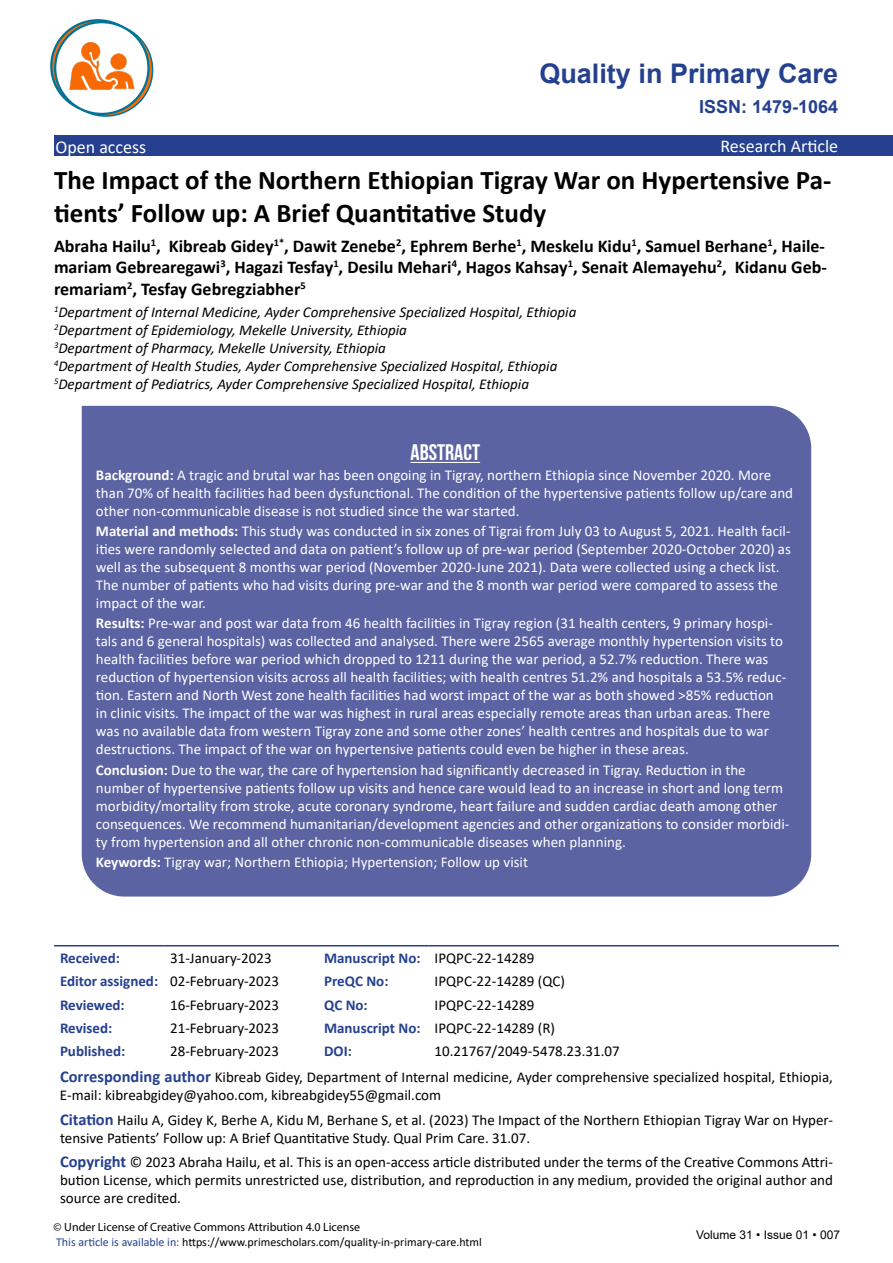
<style>
.page{position:relative;width:893px;height:1263px;background:#fff}
.page>*{position:absolute;margin:0;border:0;box-sizing:border-box;transform-origin:0 0}
.t1{font:700 27px/32.4px "Calibri";color:#000}
.t2{font:700 27px "Arial";color:#25408f}
.t3{font:700 22.5px "Bebas Neue";color:#fff}
.t4{font:700 18px/21.6px "Calibri";color:#000;text-align:justify}
.t5{font:18px "Calibri";color:#fff}
.t6{font:700 18px "Arial";color:#25408f}
.t7{font:15px/18px "Calibri";color:#fff}
.t8{font:15px/18px "Calibri";color:#000}
.t9{font:italic 15px/18px "Calibri";color:#000}
.t10{font:700 15px "Calibri";color:#25408f}
.t11{font:12px "Calibri";color:#000}
.t12{font:12px "Myriad Pro";color:#000}
.t13{font:12px "Arial";color:#000}
.s1{font-weight:700}
.s2{font-weight:700;color:#25408f}
.s3{font-weight:700;font-size:16.5px;color:#25408f}
.s4{color:#25408f}
</style>
<div class="page">
<div style="left:54px;top:135px;width:839px;height:21px;background:#25408f"></div>
<svg style="left:51px;top:20px;width:94px;height:92px"></svg>
<svg style="left:59px;top:24px;width:94px;height:92px"></svg>
<div style="left:55px;top:22px;width:93px;height:92px;background:#fff;border-radius:50%"></div>
<div style="left:54px;top:21px;width:96px;height:94px;border:2px solid #007398;border-radius:50%"></div>
<img style="left:69px;top:42px;width:66px;height:48px">
<hr style="left:54px;top:945px;width:110px;height:1px;background:#25408f">
<hr style="left:164px;top:945px;width:154px;height:1px;background:#25408f">
<hr style="left:318px;top:945px;width:111px;height:1px;background:#25408f">
<hr style="left:429px;top:945px;width:410px;height:1px;background:#25408f">
<div style="left:82px;top:406px;width:729px;height:490px;background:#5b63a3"></div>
<hr style="left:410px;top:462px;width:70px;height:1px;background:#fff">
<h1 class="t2" style="left:539px;top:55px;width:300px">Quality in Primary Care</h1>
<p class="t6" style="left:699px;top:94px;width:141px">ISSN: 1479-1064</p>
<p class="t5" style="left:55px;top:134px;width:92px">Open access</p>
<p class="t5" style="left:720px;top:134px;width:119px">Research Article</p>
<h1 class="t1" style="left:54px;top:164px;width:779px">The Impact of the Northern Ethiopian Tigray War on Hypertensive Pa&shy;tients’ Follow up: A Brief Quantitative Study</h1>
<p class="t4" style="left:54px;top:235px;width:774px">Abraha Hailu<sup>1</sup>, Kibreab Gidey<sup>1*</sup>, Dawit Zenebe<sup>2</sup>, Ephrem Berhe<sup>1</sup>, Meskelu Kidu<sup>1</sup>, Samuel Berhane<sup>1</sup>, Haile&shy;mariam Gebrearegawi<sup>3</sup>, Hagazi Tesfay<sup>1</sup>, Desilu Mehari<sup>4</sup>, Hagos Kahsay<sup>1</sup>, Senait Alemayehu<sup>2</sup>, Kidanu Geb&shy;remariam<sup>2</sup>, Tesfay Gebregziabher<sup>5</sup></p>
<p class="t9" style="left:54px;top:302px;width:524px"><sup>1</sup>Department of Internal Medicine, Ayder Comprehensive Specialized Hospital, Ethiopia <sup>2</sup>Department of Epidemiology, Mekelle University, Ethiopia<br><sup>3</sup>Department of Pharmacy, Mekelle University, Ethiopia<br><sup>4</sup>Department of Health Studies, Ayder Comprehensive Specialized Hospital, Ethiopia <sup>5</sup>Department of Pediatrics, Ayder Comprehensive Specialized Hospital, Ethiopia</p>
<h2 class="t3" style="left:410px;top:440px;width:71px">ABSTRACT</h2>
<p class="t7" style="left:96px;top:466px;width:699px"><span class="s1">Background:</span> A tragic and brutal war has been ongoing in Tigray, northern Ethiopia since November 2020. More than 70% of health facilities had been dysfunctional. The condition of the hypertensive patients follow up/care and other non-communicable disease is not studied since the war started.</p>
<p class="t7" style="left:96px;top:522px;width:697px"><span class="s1">Material and methods:</span> This study was conducted in six zones of Tigrai from July 03 to August 5, 2021. Health facil&shy;ities were randomly selected and data on patient’s follow up of pre-war period (September 2020-October 2020) as well as the subsequent 8 months war period (November 2020-June 2021). Data were collected using a check list.<br>The number of patients who had visits during pre-war and the 8 month war period were compared to assess the impact of the war.</p>
<p class="t7" style="left:96px;top:614px;width:692px"><span class="s1">Results:</span> Pre-war and post war data from 46 health facilities in Tigray region (31 health centers, 9 primary hospi&shy;tals and 6 general hospitals) was collected and analysed. There were 2565 average monthly hypertension visits to health facilities before war period which dropped to 1211 during the war period, a 52.7% reduction. There was reduction of hypertension visits across all health facilities; with health centres 51.2% and hospitals a 53.5% reduc&shy;tion. Eastern and North West zone health facilities had worst impact of the war as both showed &gt;85% reduction in clinic visits. The impact of the war was highest in rural areas especially remote areas than urban areas. There was no available data from western Tigray zone and some other zones’ health centres and hospitals due to war destructions. The impact of the war on hypertensive patients could even be higher in these areas.</p>
<p class="t7" style="left:96px;top:760px;width:695px"><span class="s1">Conclusion:</span> Due to the war, the care of hypertension had significantly decreased in Tigray. Reduction in the number of hypertensive patients follow up visits and hence care would lead to an increase in short and long term morbidity/mortality from stroke, acute coronary syndrome, heart failure and sudden cardiac death among other consequences. We recommend humanitarian/development agencies and other organizations to consider morbidi&shy;ty from hypertension and all other chronic non-communicable diseases when planning.</p>
<p class="t7" style="left:96px;top:852px;width:434px"><span class="s1">Keywords:</span> Tigray war; Northern Ethiopia; Hypertension; Follow up visit</p>
<p class="t10" style="left:60px;top:947px;width:61px">Received:</p>
<p class="t8" style="left:170px;top:949px;width:103px">31-January-2023</p>
<p class="t8" style="left:324px;top:949px;width:212px"><span class="s2">Manuscript No:</span> IPQPC-22-14289</p>
<p class="t8" style="left:60px;top:972px;width:221px"><span class="s2">Editor assigned:</span> 02-February-2023</p>
<p class="t10" style="left:324px;top:971px;width:66px">PreQC No:</p>
<p class="t8" style="left:435px;top:972px;width:132px">IPQPC-22-14289 (QC)</p>
<p class="t10" style="left:60px;top:994px;width:66px">Reviewed:</p>
<p class="t8" style="left:170px;top:995px;width:110px">16-February-2023</p>
<p class="t10" style="left:324px;top:994px;width:45px">QC No:</p>
<p class="t8" style="left:435px;top:995px;width:101px">IPQPC-22-14289</p>
<p class="t10" style="left:60px;top:1017px;width:54px">Revised:</p>
<p class="t8" style="left:170px;top:1018px;width:110px">21-February-2023</p>
<p class="t8" style="left:324px;top:1018px;width:232px"><span class="s2">Manuscript No:</span> IPQPC-22-14289 (R)</p>
<p class="t10" style="left:60px;top:1040px;width:67px">Published:</p>
<p class="t8" style="left:170px;top:1042px;width:110px">28-February-2023</p>
<p class="t10" style="left:324px;top:1040px;width:29px">DOI:</p>
<p class="t8" style="left:435px;top:1042px;width:187px">10.21767/2049-5478.23.31.07</p>
<p class="t8" style="left:60px;top:1068px;width:774px"><span class="s3">Corresponding author</span> Kibreab Gidey, Department of Internal medicine, Ayder comprehensive specialized hospital, Ethiopia,<br>E-mail: kibreabgidey@yahoo.com, kibreabgidey55@gmail.com</p>
<p class="t8" style="left:60px;top:1110px;width:774px"><span class="s3">Citation</span> Hailu A, Gidey K, Berhe A, Kidu M, Berhane S, et al. (2023) The Impact of the Northern Ethiopian Tigray War on Hyper&shy;tensive Patients’ Follow up: A Brief Quantitative Study. Qual Prim Care. 31.07.</p>
<p class="t8" style="left:60px;top:1152px;width:774px;text-align:justify"><span class="s3">Copyright</span> © 2023 Abraha Hailu, et al. This is an open-access article distributed under the terms of the Creative Commons Attri&shy;bution License, which permits unrestricted use, distribution, and reproduction in any medium, provided the original author and source are credited.</p>
<p class="t12" style="left:54px;top:1220px;width:308px">© Under License of Creative Commons Attribution 4.0 License</p>
<p class="t11" style="left:56px;top:1233px;width:427px"><span class="s4">This article is available in:</span> https://www.primescholars.com/quality-in-primary-care.html</p>
<p class="t13" style="left:696px;top:1226px;width:145px">Volume 31 • Issue 01 • 007</p>
</div>
